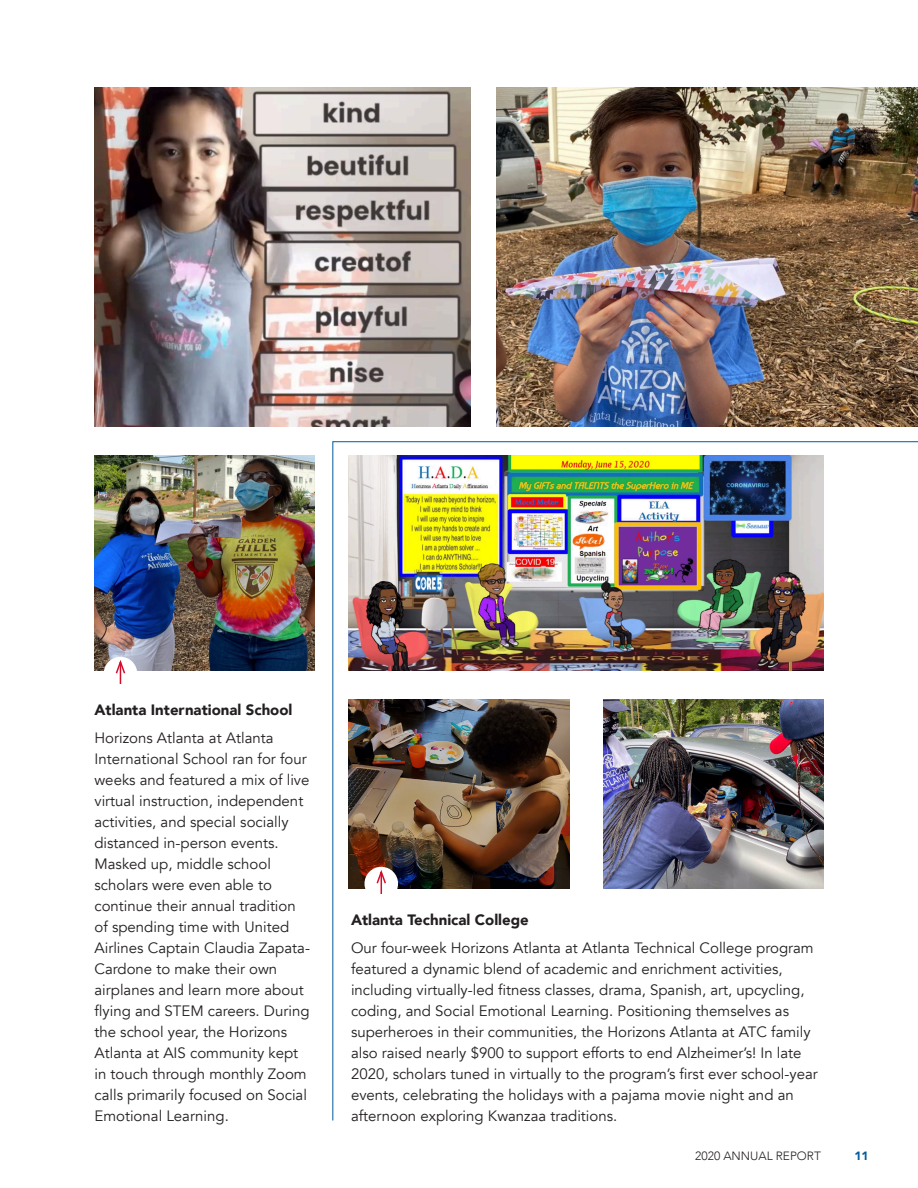
<style>
.page{position:relative;width:918px;height:1188px;background:#fff}
.page>*{position:absolute;margin:0;border:0;box-sizing:border-box;transform-origin:0 0}
.t1{font:15px/21px "Avenir";color:#231f20}
.t2{font:900 15px "Avenir";color:#231f20}
.t3{font:300 12px "Avenir";color:#231f20}
.t4{font:900 12px "Avenir";color:#015a9d}
</style>
<div class="page">
<img style="left:94px;top:456px;width:221px;height:214px">
<img style="left:94px;top:88px;width:377px;height:339px">
<img style="left:497px;top:88px;width:421px;height:339px">
<div style="left:104px;top:657px;width:33px;height:33px;background:#fff;border-radius:50%"></div>
<svg style="left:115px;top:660px;width:11px;height:24px"></svg>
<img style="left:332px;top:441px;width:586px;height:680px">
<p class="t2" style="left:94px;top:697px;width:199px">Atlanta International School</p>
<p class="t1" style="left:94px;top:727px;width:217px">Horizons Atlanta at Atlanta<br>International School ran for four weeks and featured a mix of live virtual instruction, independent activities, and special socially distanced in-person events.<br>Masked up, middle school scholars were even able to continue their annual tradition of spending time with United<br>Airlines Captain Claudia Zapata-<br>Cardone to make their own airplanes and learn more about flying and STEM careers. During the school year, the Horizons<br>Atlanta at AIS community kept in touch through monthly Zoom calls primarily focused on Social<br>Emotional Learning.</p>
<p class="t2" style="left:351px;top:907px;width:179px">Atlanta Technical College</p>
<p class="t1" style="left:351px;top:937px;width:468px">Our four-week Horizons Atlanta at Atlanta Technical College program featured a dynamic blend of academic and enrichment activities, including virtually-led fitness classes, drama, Spanish, art, upcycling, coding, and Social Emotional Learning. Positioning themselves as superheroes in their communities, the Horizons Atlanta at ATC family also raised nearly $900 to support efforts to end Alzheimer’s! In late 2020, scholars tuned in virtually to the program’s first ever school-year events, celebrating the holidays with a pajama movie night and an afternoon exploring Kwanzaa traditions.</p>
<p class="t3" style="left:695px;top:1148px;width:127px">2020 ANNUAL REPORT</p>
<p class="t4" style="left:855px;top:1145px;width:16px">11</p>
</div>
